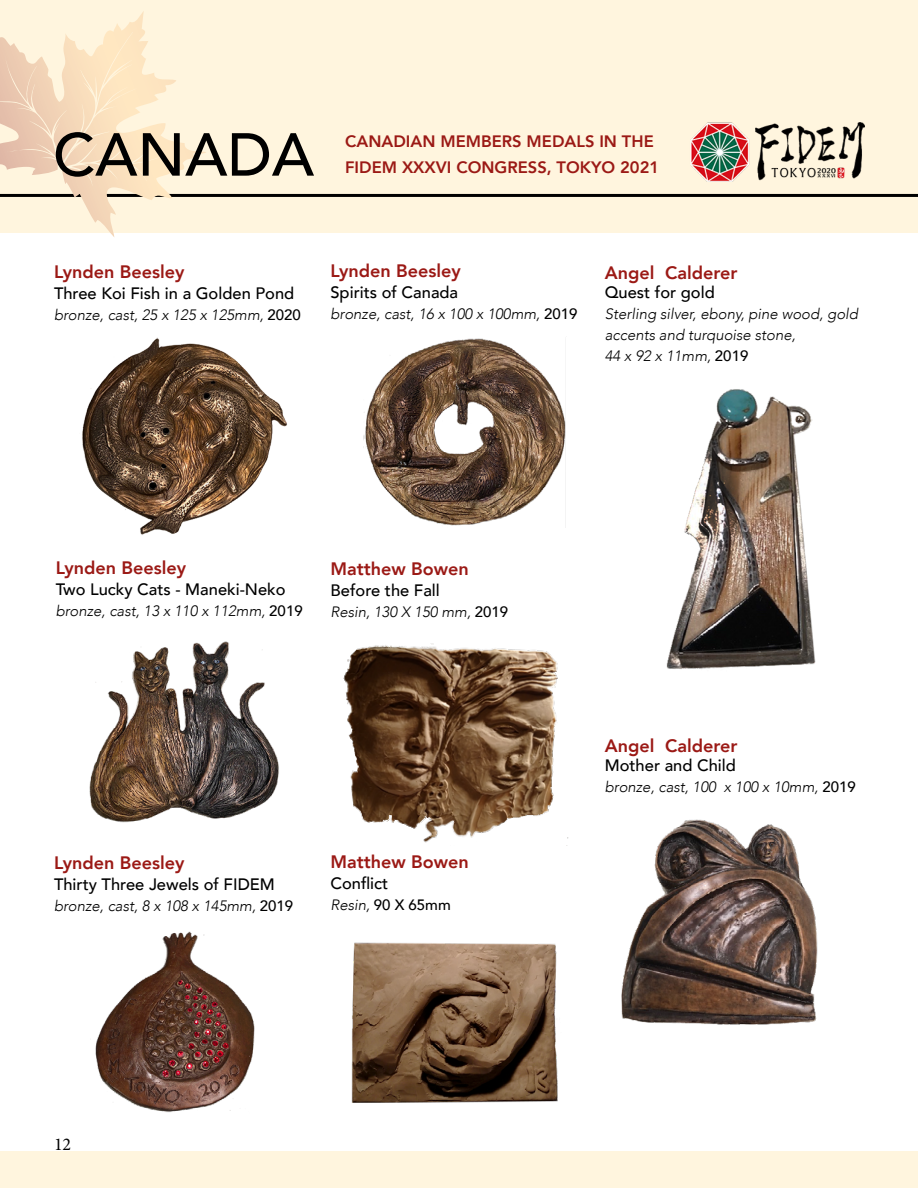
<style>
.page{position:relative;width:918px;height:1188px;background:#fff}
.page>*{position:absolute;margin:0;border:0;box-sizing:border-box;transform-origin:0 0}
.t1{font:500 60px "Avenir";color:#000}
.t2{font:800 18px "Avenir";color:#9b1915}
.t3{font:18px "Minion Pro";color:#000}
.t4{font:500 16.5px "Avenir";color:#000}
.t5{font:800 16.5px/25.5px "Avenir";color:#9b1915}
.t6{font:italic 300 15px/21px "Avenir";color:#000}
.t7{font:500 15px "Avenir";color:#000}
.s1{font-weight:500;font-style:normal}
.s2{font-weight:300;font-style:italic}
</style>
<div class="page">
<div style="left:0;top:0;width:918px;height:232px;background:#fff5de"></div>
<hr style="left:0;top:194px;width:918px;height:3px;background:#000">
<img style="left:82px;top:337px;width:205px;height:198px">
<img style="left:89px;top:641px;width:190px;height:182px">
<img style="left:343px;top:644px;width:226px;height:202px">
<img style="left:621px;top:819px;width:197px;height:206px">
<svg style="left:0;top:22px;width:132px;height:145px"></svg>
<div style="left:0;top:1151px;width:918px;height:37px;background:#fff5de"></div>
<img style="left:666px;top:389px;width:150px;height:280px">
<img style="left:95px;top:931px;width:160px;height:182px">
<img style="left:363px;top:338px;width:203px;height:189px">
<img style="left:351px;top:942px;width:207px;height:161px">
<img style="left:690px;top:122px;width:175px;height:60px">
<h1 class="t1" style="left:53px;top:103px;width:263px">CANADA</h1>
<p class="t5" style="left:345px;top:129px;width:316px">CANADIAN MEMBERS MEDALS IN THE<br>FIDEM XXXVI CONGRESS, TOKYO 2021</p>
<p class="t2" style="left:54px;top:258px;width:132px">Lynden Beesley</p>
<p class="t4" style="left:54px;top:279px;width:242px">Three Koi Fish in a Golden Pond</p>
<p class="t6" style="left:54px;top:305px;width:249px">bronze, cast, 25 x 125 x 125mm, <span class="s1">2020</span></p>
<p class="t2" style="left:330px;top:257px;width:132px">Lynden Beesley</p>
<p class="t4" style="left:330px;top:278px;width:129px">Spirits of Canada</p>
<p class="t6" style="left:330px;top:303px;width:249px">bronze, cast, 16 x 100 x 100mm, <span class="s1">2019</span></p>
<p class="t2" style="left:605px;top:259px;width:134px">Angel Calderer</p>
<p class="t4" style="left:605px;top:278px;width:112px">Quest for gold</p>
<p class="t6" style="left:605px;top:304px;width:255px">Sterling silver, ebony, pine wood, gold accents and turquoise stone,<br>44 x 92 x 11mm, <span class="s1">2019</span></p>
<p class="t2" style="left:56px;top:554px;width:132px">Lynden Beesley</p>
<p class="t4" style="left:56px;top:575px;width:231px">Two Lucky Cats - Maneki-Neko</p>
<p class="t6" style="left:56px;top:601px;width:249px">bronze, cast, 13 x 110 x 112mm, <span class="s1">2019</span></p>
<p class="t2" style="left:330px;top:554px;width:140px">Matthew Bowen</p>
<p class="t4" style="left:330px;top:576px;width:111px">Before the Fall</p>
<p class="t6" style="left:330px;top:601px;width:179px">Resin, 130 X 150 mm, <span class="s1">2019</span></p>
<p class="t2" style="left:54px;top:848px;width:132px">Lynden Beesley</p>
<p class="t4" style="left:54px;top:870px;width:222px">Thirty Three Jewels of FIDEM</p>
<p class="t6" style="left:54px;top:895px;width:241px">bronze, cast, 8 x 108 x 145mm, <span class="s1">2019</span></p>
<p class="t2" style="left:330px;top:847px;width:140px">Matthew Bowen</p>
<p class="t4" style="left:330px;top:869px;width:59px">Conflict</p>
<p class="t7" style="left:330px;top:891px;width:122px"><span class="s2">Resin,</span> 90 X 65mm</p>
<p class="t2" style="left:605px;top:732px;width:134px">Angel Calderer</p>
<p class="t4" style="left:605px;top:751px;width:133px">Mother and Child</p>
<p class="t6" style="left:605px;top:777px;width:252px">bronze, cast, 100 x 100 x 10mm, <span class="s1">2019</span></p>
<p class="t3" style="left:54px;top:1132px;width:19px">12</p>
</div>
